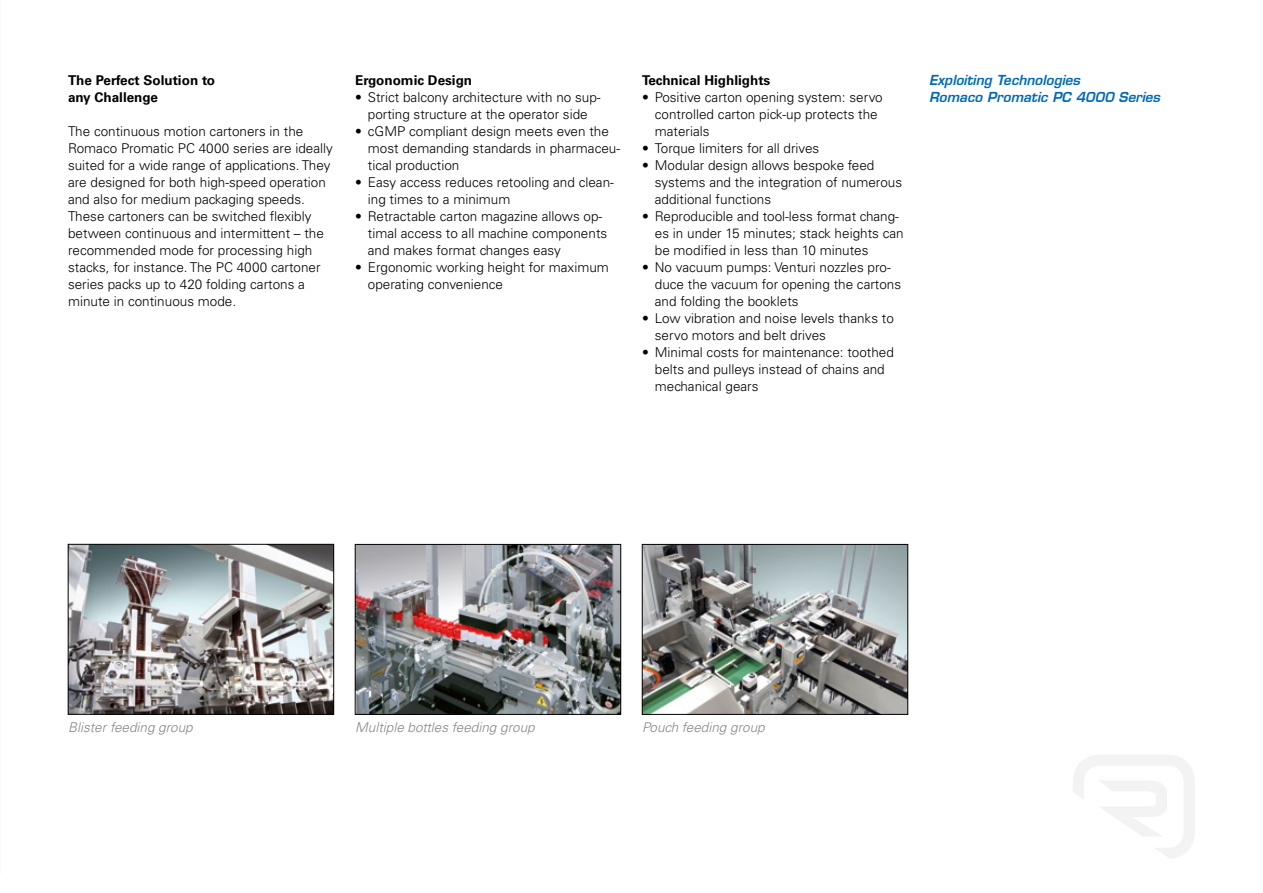
<style>
.page{position:relative;width:1263px;height:893px;background:#fff}
.page>*{position:absolute;margin:0;border:0;box-sizing:border-box;transform-origin:0 0}
.t1{font:300 13.5px/17px "Univers LT Std";color:#000}
.t2{font:700 13.5px/17px "Univers LT Std";color:#000}
.t3{font:italic 300 13.5px "Univers LT Std";color:#878787}
.t4{font:italic 600 13.5px/17px "Eurostile LT";color:#0069b4}
</style>
<div class="page">
<svg style="left:1073px;top:755px;width:122px;height:104px"></svg>
<img style="left:70px;top:546px;width:262px;height:166px">
<div style="left:68px;top:544px;width:266px;height:170px;border:1px solid #000"></div>
<img style="left:357px;top:546px;width:262px;height:166px">
<div style="left:355px;top:544px;width:266px;height:170px;border:1px solid #000"></div>
<img style="left:644px;top:546px;width:262px;height:166px">
<div style="left:642px;top:544px;width:266px;height:170px;border:1px solid #000"></div>
<p class="t2" style="left:68px;top:72px;width:149px">The Perfect Solution to any Challenge</p>
<p class="t1" style="left:68px;top:123px;width:266px">The continuous motion cartoners in the Romaco Promatic PC 4000 series are ideally suited for a wide range of applications. They are designed for both high-speed operation and also for medium packaging speeds.<br>These cartoners can be switched flexibly between continuous and intermittent – the recommended mode for processing high stacks, for instance. The PC 4000 cartoner series packs up to 420 folding cartons a minute in continuous mode.</p>
<p class="t2" style="left:355px;top:72px;width:119px">Ergonomic Design</p>
<p class="t1" style="left:355px;top:89px;width:247px;text-align:center">• Strict balcony architecture with no sup&shy;porting structure at the operator side</p>
<p class="t1" style="left:368px;top:123px;width:254px;text-indent:-13px">• cGMP compliant design meets even the most demanding standards in pharmaceu&shy;tical production</p>
<p class="t1" style="left:368px;top:174px;width:248px;text-indent:-13px">• Easy access reduces retooling and clean&shy;ing times to a minimum</p>
<p class="t1" style="left:368px;top:208px;width:241px;text-indent:-13px">• Retractable carton magazine allows op&shy;timal access to all machine components and makes format changes easy</p>
<p class="t1" style="left:368px;top:259px;width:243px;text-indent:-13px">• Ergonomic working height for maximum operating convenience</p>
<p class="t2" style="left:642px;top:72px;width:130px">Technical Highlights</p>
<p class="t1" style="left:655px;top:89px;width:229px;text-indent:-13px">• Positive carton opening system: servo controlled carton pick-up protects the materials</p>
<p class="t1" style="left:642px;top:140px;width:179px">• Torque limiters for all drives</p>
<p class="t1" style="left:655px;top:157px;width:249px;text-indent:-13px">• Modular design allows bespoke feed systems and the integration of numerous additional functions</p>
<p class="t1" style="left:655px;top:208px;width:250px;text-indent:-13px">• Reproducible and tool-less format chang&shy;es in under 15 minutes; stack heights can be modified in less than 10 minutes</p>
<p class="t1" style="left:655px;top:259px;width:248px;text-indent:-13px">• No vacuum pumps: Venturi nozzles pro&shy;duce the vacuum for opening the cartons and folding the booklets</p>
<p class="t1" style="left:655px;top:310px;width:240px;text-indent:-13px">• Low vibration and noise levels thanks to servo motors and belt drives</p>
<p class="t1" style="left:655px;top:344px;width:241px;text-indent:-13px">• Minimal costs for maintenance: toothed belts and pulleys instead of chains and mechanical gears</p>
<p class="t4" style="left:929px;top:72px;width:232px">Exploiting Technologies<br>Romaco Promatic PC 4000 Series</p>
<p class="t3" style="left:68px;top:719px;width:126px">Blister feeding group</p>
<p class="t3" style="left:355px;top:719px;width:181px">Multiple bottles feeding group</p>
<p class="t3" style="left:642px;top:719px;width:124px">Pouch feeding group</p>
</div>
